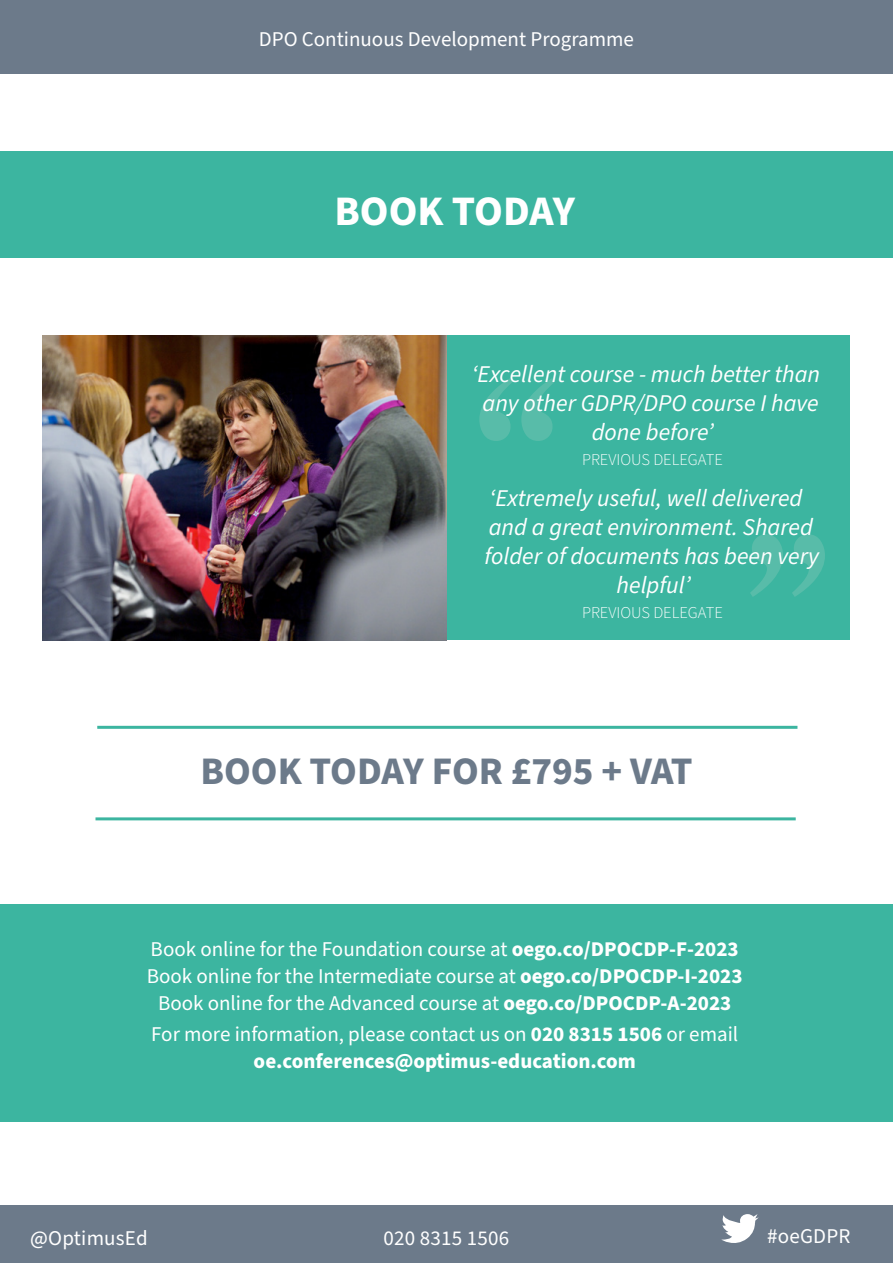
<style>
.page{position:relative;width:893px;height:1263px;background:#fff}
.page>*{position:absolute;margin:0;border:0;box-sizing:border-box;transform-origin:0 0}
.t1{font:700 42px "Source Sans Pro";color:#fff}
.t2{font:700 39px "Source Sans Pro";color:#6c7a8a}
.t3{font:italic 24px/28.8px "Source Sans Pro";color:#fff;text-align:center}
.t4{font:21px/26.8px "Source Sans Pro";color:#fff;text-align:center}
.t5{font:700 21px/27px "Source Sans Pro";color:#fff;text-align:center}
.t6{font:300 16.5px "Source Sans Pro";color:#fff}
.s1{font-weight:700}
.s2{font-weight:400}
</style>
<div class="page">
<div style="left:0;top:0;width:893px;height:74px;background:#6c7a8a"></div>
<div style="left:0;top:151px;width:893px;height:107px;background:#3cb5a0"></div>
<div style="left:43px;top:335px;width:807px;height:305px;background:#3cb5a0"></div>
<img style="left:43px;top:335px;width:403px;height:305px">
<svg style="left:750px;top:534px;width:75px;height:63px"></svg>
<svg style="left:479px;top:378px;width:75px;height:63px"></svg>
<div style="left:0;top:904px;width:892px;height:218px;background:#3cb5a0"></div>
<div style="left:0;top:1205px;width:893px;height:58px;background:#6c7a8a"></div>
<svg style="left:721px;top:1214px;width:38px;height:29px"></svg>
<hr style="left:97px;top:726px;width:700px;height:3px;background:#3cb5a0">
<hr style="left:95px;top:817px;width:701px;height:3px;background:#3cb5a0">
<p class="t4" style="left:259px;top:26px;width:377px">DPO Continuous Development Programme</p>
<h1 class="t1" style="left:334px;top:182px;width:242px">BOOK TODAY</h1>
<p class="t3" style="left:472px;top:360px;width:350px">‘Excellent course - much better than any other GDPR/DPO course I have done before’</p>
<p class="t6" style="left:582px;top:448px;width:142px">PREVIOUS DELEGATE</p>
<p class="t3" style="left:484px;top:485px;width:336px">‘Extremely useful, well delivered and a great environment. Shared folder of documents has been very helpful’</p>
<p class="t6" style="left:582px;top:601px;width:142px">PREVIOUS DELEGATE</p>
<h2 class="t2" style="left:200px;top:744px;width:494px">BOOK TODAY FOR £795 + VAT</h2>
<p class="t4" style="left:147px;top:937px;width:597px">Book online for the Foundation course at <span class="s1">oego.co/DPOCDP-F-2023<br></span>Book online for the Intermediate course at <span class="s1">oego.co/DPOCDP-I-2023<br></span>Book online for the Advanced course at <span class="s1">oego.co/DPOCDP-A-2023</span></p>
<p class="t5" style="left:151px;top:1021px;width:589px"><span class="s2">For more information, please contact us on</span> 020 8315 1506 <span class="s2">or email </span>oe.conferences@optimus-education.com</p>
<p class="t4" style="left:30px;top:1225px;width:119px">@OptimusEd</p>
<p class="t4" style="left:384px;top:1225px;width:127px">020 8315 1506</p>
<p class="t4" style="left:767px;top:1223px;width:85px">#oeGDPR</p>
</div>
